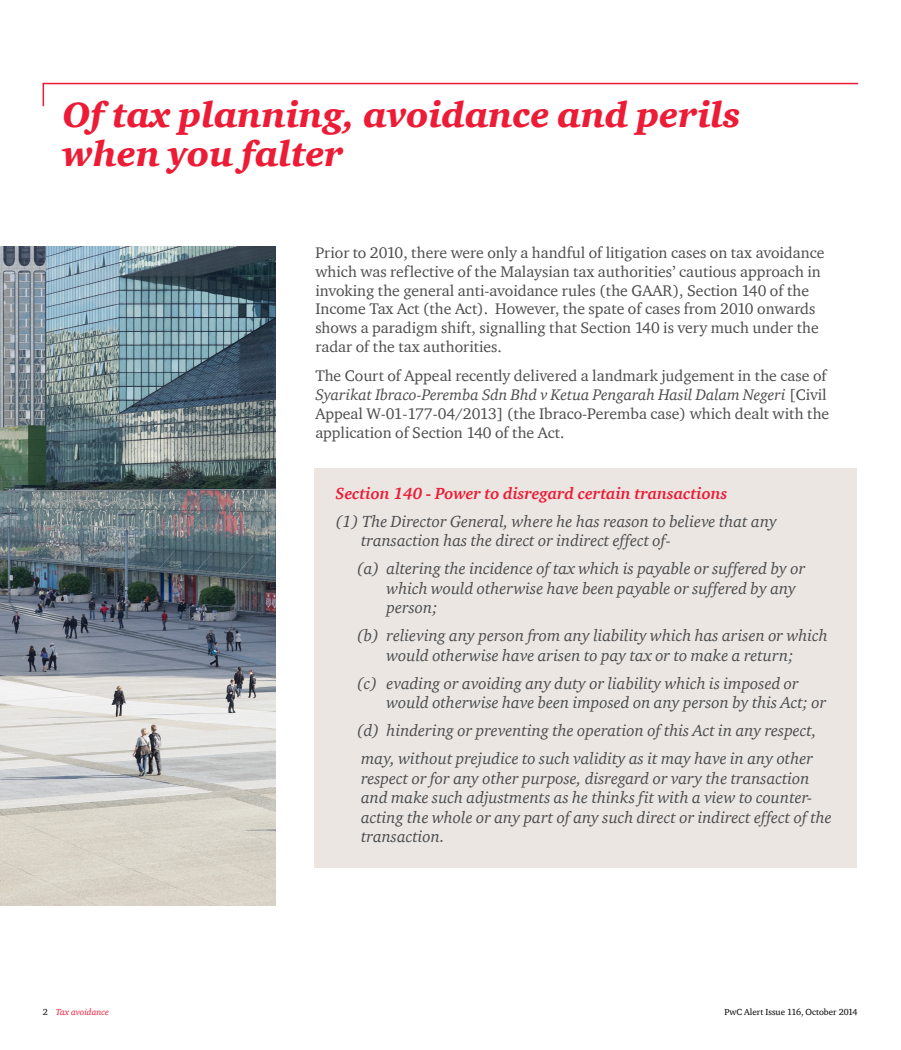
<style>
.page{position:relative;width:901px;height:1050px;background:#fff}
.page>*{position:absolute;margin:0;border:0;box-sizing:border-box;transform-origin:0 0}
.t1{font:italic 900 36px/39px "ITC Charter Com";color:#ed1b35}
.t2{font:italic 16.5px/19.5px "ITC Charter Com";color:#4d4d4f}
.t3{font:italic 700 16.5px "ITC Charter Com";color:#ed1b35}
.t4{font:15.75px/18.8px "ITC Charter Com";color:#4d4d4f}
.t5{font:9px "ITC Charter Com";color:#000}
.t6{font:italic 9px "ITC Charter Com";color:#ed1b35}
.s1{font-style:italic}
.s2{font-style:normal;color:#000}
</style>
<div class="page">
<img style="left:0;top:246px;width:275px;height:660px">
<div style="left:314px;top:468px;width:542px;height:399px;background:#ebe6e2"></div>
<hr style="left:43px;top:83px;width:814px;height:1px;background:#ed1b35">
<svg style="left:43px;top:84px;width:1px;height:22px"></svg>
<h1 class="t1" style="left:62px;top:94px;width:679px">Of tax planning, avoidance and perils when you falter</h1>
<p class="t4" style="left:315px;top:243px;width:510px">Prior to 2010, there were only a handful of litigation cases on tax avoidance which was reflective of the Malaysian tax authorities’ cautious approach in invoking the general anti-avoidance rules (the GAAR), Section 140 of the Income Tax Act (the Act). However, the spate of cases from 2010 onwards shows a paradigm shift, signalling that Section 140 is very much under the radar of the tax authorities.</p>
<p class="t4" style="left:315px;top:366px;width:515px">The Court of Appeal recently delivered a landmark judgement in the case of <span class="s1">Syarikat Ibraco-Peremba Sdn Bhd v Ketua Pengarah Hasil Dalam Negeri</span> [Civil Appeal W-01-177-04/2013] (the Ibraco-Peremba case) which dealt with the application of Section 140 of the Act.</p>
<p class="t3" style="left:335px;top:483px;width:393px">Section 140 - Power to disregard certain transactions</p>
<p class="t2" style="left:361px;top:511px;width:417px;text-indent:-26px">(1) The Director General, where he has reason to believe that any transaction has the direct or indirect effect of-</p>
<p class="t2" style="left:386px;top:559px;width:420px;text-indent:-30px">(a) altering the incidence of tax which is payable or suffered by or which would otherwise have been payable or suffered by any person;</p>
<p class="t2" style="left:356px;top:626px;width:472px;text-align:center">(b) relieving any person from any liability which has arisen or which would otherwise have arisen to pay tax or to make a return;</p>
<p class="t2" style="left:386px;top:673px;width:441px;text-indent:-30px">(c) evading or avoiding any duty or liability which is imposed or would otherwise have been imposed on any person by this Act; or</p>
<p class="t2" style="left:356px;top:717px;width:461px;line-height:28px">(d) hindering or preventing the operation of this Act in any respect, may, without prejudice to such validity as it may have in any other</p>
<p class="t2" style="left:361px;top:768px;width:472px">respect or for any other purpose, disregard or vary the transaction and make such adjustments as he thinks fit with a view to counter&shy;acting the whole or any part of any such direct or indirect effect of the transaction.</p>
<p class="t6" style="left:43px;top:1007px;width:68px"><span class="s2">2</span> Tax avoidance</p>
<p class="t5" style="left:724px;top:1006px;width:135px">PwC Alert Issue 116, October 2014</p>
</div>
